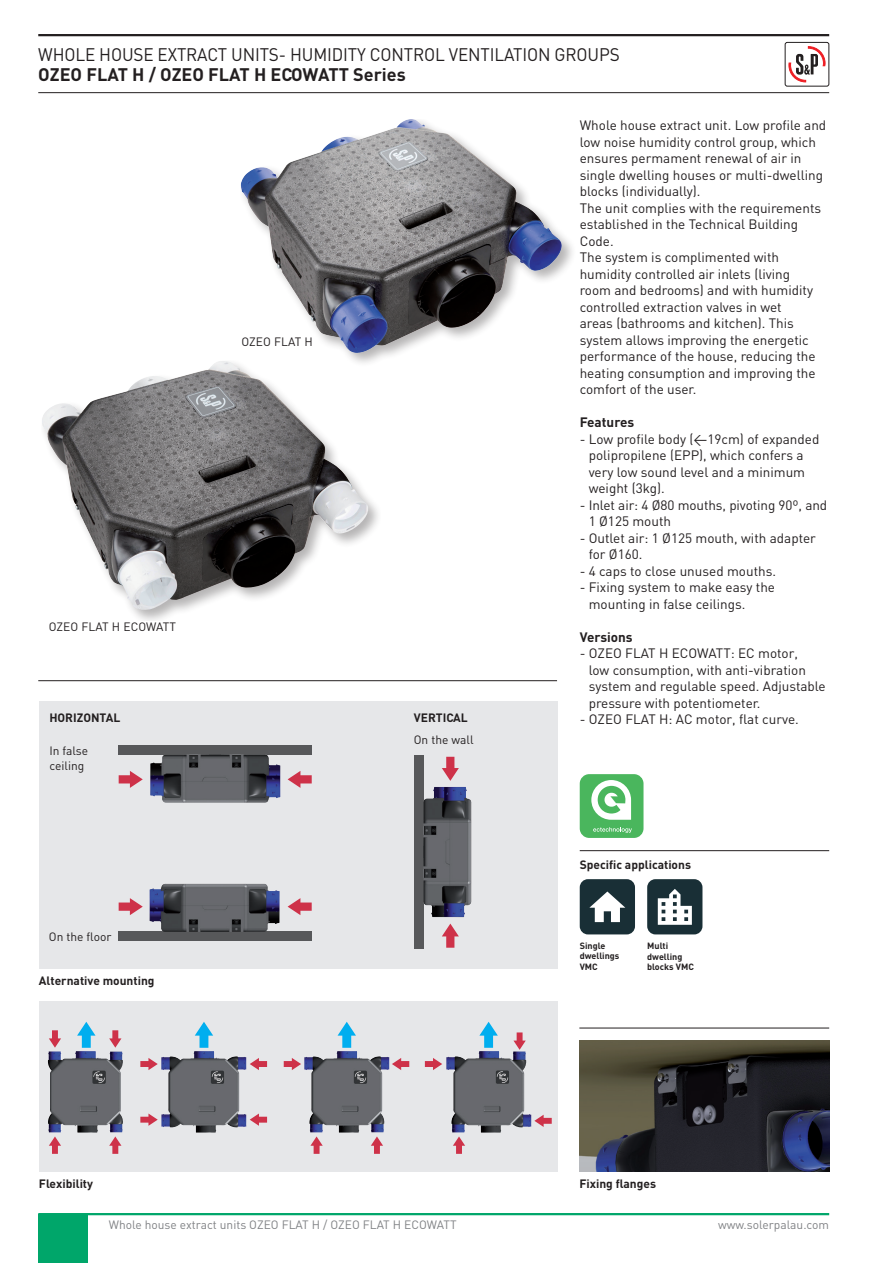
<style>
.page{position:relative;width:893px;height:1263px;background:#fff}
.page>*{position:absolute;margin:0;border:0;box-sizing:border-box;transform-origin:0 0}
.t1{font:18px "DIN";letter-spacing:-.01em;color:#231f20;scale:.95 1}
.t2{font:700 18px "DIN";color:#231f20}
.Text_Introducció{font:13.5px/16.5px "DIN";color:#231f20}
.Text_Introducció-2{font:700 13.5px "DIN";color:#231f20}
.atributs_-_títol{font:700 12px "DIN";color:#231f20}
.t3{font:12px "DIN";color:#808285}
.atributs_-_texte{font:12px "DIN";color:#231f20}
.pictos_-_Aplicacione{font:700 9px "DIN";color:#231f20}
</style>
<div class="page">
<hr style="left:38px;top:1213px;width:791px;height:2px;background:#00a66a">
<div style="left:38px;top:1214px;width:49px;height:49px;background:#00a66a"></div>
<hr style="left:38px;top:34px;width:791px;height:2px;background:#231f20">
<hr style="left:38px;top:92px;width:791px;height:1px;background:#231f20">
<svg style="left:788px;top:47px;width:38px;height:36px"></svg>
<div style="left:785px;top:42px;width:44px;height:44px;border:1px solid #231f20;border-radius:2px"></div>
<hr style="left:38px;top:680px;width:519px;height:1px;background:#231f20">
<div style="left:39px;top:701px;width:519px;height:268px;background:#e6e7e9"></div>
<svg style="left:119px;top:898px;width:24px;height:17px"></svg>
<svg style="left:288px;top:898px;width:24px;height:17px"></svg>
<div style="left:119px;top:931px;width:193px;height:10px;background:#57585a"></div>
<img style="left:149px;top:883px;width:131px;height:49px">
<svg style="left:288px;top:771px;width:24px;height:17px"></svg>
<svg style="left:119px;top:771px;width:24px;height:17px"></svg>
<div style="left:119px;top:745px;width:193px;height:10px;background:#57585a"></div>
<img style="left:150px;top:754px;width:131px;height:49px">
<svg style="left:442px;top:757px;width:17px;height:24px"></svg>
<svg style="left:442px;top:923px;width:17px;height:25px"></svg>
<div style="left:414px;top:756px;width:9px;height:193px;background:#57585a"></div>
<img style="left:423px;top:787px;width:49px;height:130px">
<div style="left:39px;top:1001px;width:519px;height:170px;background:#e6e7e9"></div>
<img style="left:48px;top:1051px;width:50px;height:81px">
<svg style="left:77px;top:1022px;width:19px;height:26px"></svg>
<svg style="left:109px;top:1030px;width:12px;height:18px"></svg>
<svg style="left:49px;top:1030px;width:12px;height:18px"></svg>
<svg style="left:49px;top:1136px;width:12px;height:18px"></svg>
<svg style="left:109px;top:1136px;width:12px;height:18px"></svg>
<img style="left:161px;top:1051px;width:64px;height:81px">
<svg style="left:250px;top:1113px;width:17px;height:13px"></svg>
<svg style="left:250px;top:1058px;width:17px;height:12px"></svg>
<svg style="left:140px;top:1058px;width:18px;height:12px"></svg>
<svg style="left:140px;top:1113px;width:18px;height:13px"></svg>
<svg style="left:195px;top:1022px;width:18px;height:26px"></svg>
<img style="left:446px;top:1051px;width:55px;height:81px">
<svg style="left:453px;top:1136px;width:12px;height:18px"></svg>
<svg style="left:513px;top:1032px;width:13px;height:18px"></svg>
<svg style="left:479px;top:1022px;width:19px;height:26px"></svg>
<svg style="left:534px;top:1115px;width:18px;height:12px"></svg>
<svg style="left:425px;top:1058px;width:17px;height:12px"></svg>
<img style="left:304px;top:1051px;width:64px;height:81px">
<svg style="left:284px;top:1058px;width:17px;height:12px"></svg>
<svg style="left:392px;top:1058px;width:17px;height:12px"></svg>
<svg style="left:338px;top:1022px;width:18px;height:26px"></svg>
<svg style="left:310px;top:1136px;width:13px;height:18px"></svg>
<svg style="left:371px;top:1136px;width:12px;height:18px"></svg>
<div style="left:42px;top:361px;width:338px;height:260px;background:#231f20;opacity:.33"></div>
<img style="left:42px;top:361px;width:327px;height:249px">
<div style="left:241px;top:119px;width:335px;height:249px;background:#231f20;opacity:.33"></div>
<img style="left:241px;top:119px;width:321px;height:234px">
<hr style="left:579px;top:1028px;width:250px;height:1px;background:#231f20">
<img style="left:579px;top:1040px;width:250px;height:131px">
<hr style="left:580px;top:850px;width:249px;height:1px;background:#231f20">
<div style="left:580px;top:879px;width:55px;height:55px;background:#192f36;border-radius:8px"></div>
<svg style="left:589px;top:891px;width:36px;height:31px"></svg>
<div style="left:647px;top:879px;width:55px;height:55px;background:#192f36;border-radius:8px"></div>
<svg style="left:658px;top:889px;width:34px;height:36px"></svg>
<div style="left:580px;top:774px;width:63px;height:64px;background:#4ab65d;border-radius:9px"></div>
<svg style="left:591px;top:780px;width:40px;height:40px"></svg>
<svg style="left:593px;top:827px;width:39px;height:6px"></svg>
<h1 class="t1" style="left:38px;top:43px;width:614px">WHOLE HOUSE EXTRACT UNITS- HUMIDITY CONTROL VENTILATION GROUPS</h1>
<h1 class="t2" style="left:38px;top:62px;width:369px">OZEO FLAT H / OZEO FLAT H ECOWATT Series</h1>
<p class="atributs_-_texte" style="left:241px;top:334px;width:73px">OZEO FLAT H</p>
<p class="atributs_-_texte" style="left:49px;top:619px;width:129px">OZEO FLAT H ECOWATT</p>
<p class="atributs_-_títol" style="left:49px;top:710px;width:72px">HORIZONTAL</p>
<p class="atributs_-_títol" style="left:414px;top:710px;width:55px">VERTICAL</p>
<p class="atributs_-_texte" style="left:49px;top:743px;width:40px">In false</p>
<p class="atributs_-_texte" style="left:49px;top:758px;width:36px">ceiling</p>
<p class="atributs_-_texte" style="left:49px;top:929px;width:64px">On the floor</p>
<p class="atributs_-_títol" style="left:39px;top:973px;width:117px">Alternative mounting</p>
<p class="atributs_-_títol" style="left:39px;top:1176px;width:56px">Flexibility</p>
<p class="atributs_-_texte" style="left:414px;top:732px;width:61px">On the wall</p>
<p class="t3" style="left:109px;top:1217px;width:349px">Whole house extract units OZEO FLAT H / OZEO FLAT H ECOWATT</p>
<p class="Text_Introducció" style="left:580px;top:117px;width:248px">Whole house extract unit. Low profile and low noise humidity control group, which ensures permament renewal of air in single dwelling houses or multi-dwelling</p>
<p class="Text_Introducció" style="left:580px;top:183px;width:122px">blocks (individually).</p>
<p class="Text_Introducció" style="left:580px;top:199px;width:243px">The unit complies with the requirements established in the Technical Building<br>Code.</p>
<p class="Text_Introducció" style="left:580px;top:249px;width:237px">The system is complimented with humidity controlled air inlets (living room and bedrooms) and with humidity controlled extraction valves in wet areas (bathrooms and kitchen). This system allows improving the energetic performance of the house, reducing the heating consumption and improving the comfort of the user.</p>
<p class="Text_Introducció-2" style="left:580px;top:413px;width:56px">Features</p>
<p class="Text_Introducció" style="left:589px;top:430px;width:232px;text-indent:-9px">- Low profile body (&lt;19cm) of expanded polipropilene (EPP), which confers a very low sound level and a minimum weight (3kg).</p>
<p class="Text_Introducció" style="left:589px;top:496px;width:240px;text-indent:-9px">- Inlet air: 4 Ø80 mouths, pivoting 90º, and<br>1 Ø125 mouth</p>
<p class="Text_Introducció" style="left:589px;top:529px;width:229px;text-indent:-9px">- Outlet air: 1 Ø125 mouth, with adapter for Ø160.</p>
<p class="Text_Introducció" style="left:580px;top:562px;width:198px">- 4 caps to close unused mouths.</p>
<p class="Text_Introducció" style="left:589px;top:579px;width:188px;text-indent:-9px">- Fixing system to make easy the mounting in false ceilings.</p>
<p class="Text_Introducció-2" style="left:580px;top:628px;width:55px">Versions</p>
<p class="Text_Introducció" style="left:580px;top:645px;width:220px">- OZEO FLAT H ECOWATT: EC motor,</p>
<p class="Text_Introducció" style="left:589px;top:661px;width:238px">low consumption, with anti-vibration system and regulable speed. Adjustable pressure with potentiometer.</p>
<p class="Text_Introducció" style="left:580px;top:711px;width:221px">- OZEO FLAT H: AC motor, flat curve.</p>
<p class="atributs_-_títol" style="left:580px;top:856px;width:113px">Specific applications</p>
<p class="pictos_-_Aplicacione" style="left:580px;top:940px;width:27px">Single</p>
<p class="pictos_-_Aplicacione" style="left:580px;top:950px;width:41px">dwellings</p>
<p class="pictos_-_Aplicacione" style="left:580px;top:961px;width:19px">VMC</p>
<p class="pictos_-_Aplicacione" style="left:647px;top:940px;width:23px">Multi</p>
<p class="pictos_-_Aplicacione" style="left:647px;top:950px;width:37px">dwelling</p>
<p class="pictos_-_Aplicacione" style="left:647px;top:961px;width:48px">blocks VMC</p>
<p class="atributs_-_títol" style="left:579px;top:1176px;width:78px">Fixing flanges</p>
<p class="t3" style="left:718px;top:1217px;width:112px">www.solerpalau.com</p>
</div>
